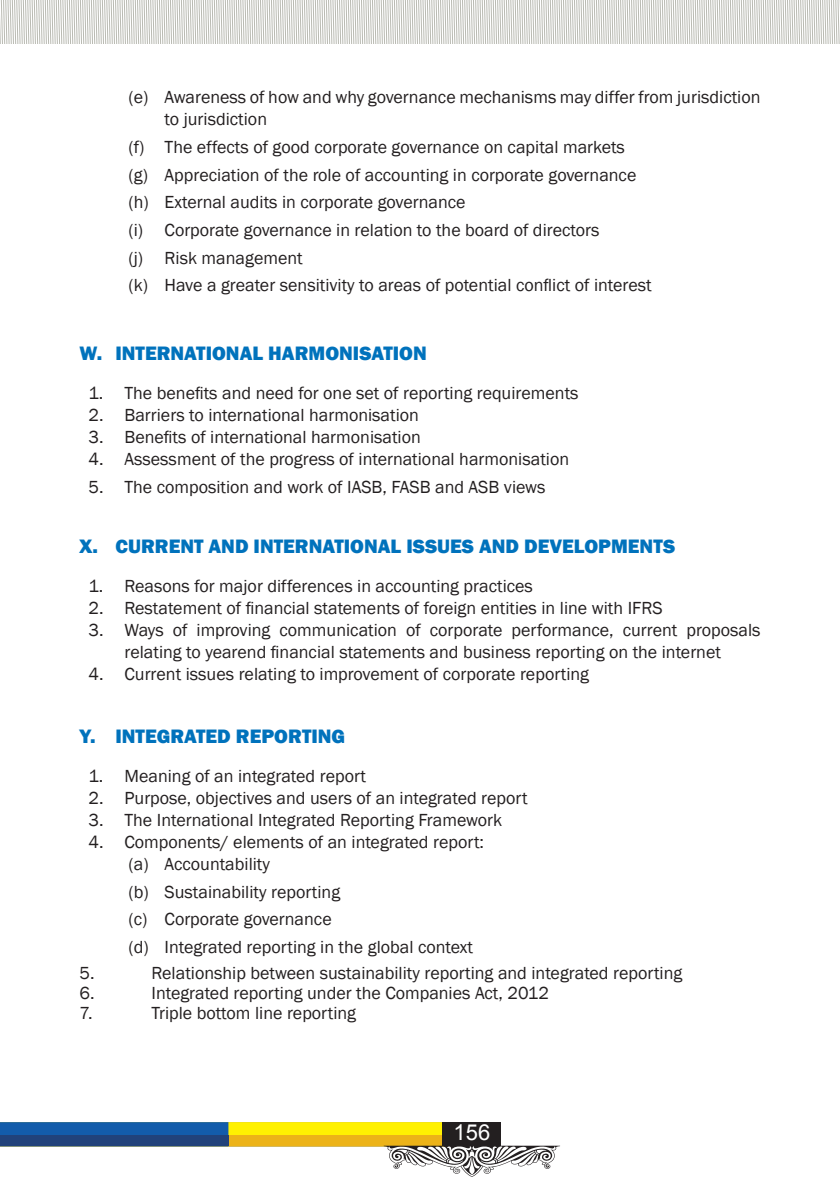
<style>
.page{position:relative;width:840px;height:1191px;background:#fff}
.page>*{position:absolute;margin:0;border:0;box-sizing:border-box;transform-origin:0 0}
.t1{font:22px "Arial";color:#fff}
.t2{font:800 20px "Franklin Gothic";color:#0072bc}
.t3{font:18px/27.6px "Franklin Gothic";color:#231f20}
</style>
<div class="page">
<svg style="left:0;top:0;width:840px;height:43px"></svg>
<svg style="left:0;top:1122px;width:560px;height:54px"></svg>
<p class="t3" style="left:164px;top:87px;width:597px;line-height:22px;text-indent:-36px">(e) Awareness of how and why governance mechanisms may differ from jurisdiction to jurisdiction</p>
<p class="t3" style="left:128px;top:134px;width:524px">(f) The effects of good corporate governance on capital markets<br>(g) Appreciation of the role of accounting in corporate governance (h) External audits in corporate governance<br>(i) Corporate governance in relation to the board of directors<br>(j) Risk management<br>(k) Have a greater sensitivity to areas of potential conflict of interest</p>
<p class="t2" style="left:79px;top:340px;width:348px">W. INTERNATIONAL HARMONISATION</p>
<p class="t3" style="left:88px;top:379px;width:491px">1. The benefits and need for one set of reporting requirements</p>
<p class="t3" style="left:88px;top:401px;width:332px">2. Barriers to international harmonisation</p>
<p class="t3" style="left:88px;top:423px;width:334px">3. Benefits of international harmonisation</p>
<p class="t3" style="left:88px;top:445px;width:482px">4. Assessment of the progress of international harmonisation</p>
<p class="t3" style="left:88px;top:474px;width:458px">5. The composition and work of IASB, FASB and ASB views</p>
<p class="t2" style="left:79px;top:534px;width:597px">X. CURRENT AND INTERNATIONAL ISSUES AND DEVELOPMENTS</p>
<p class="t3" style="left:88px;top:573px;width:446px">1. Reasons for major differences in accounting practices</p>
<p class="t3" style="left:88px;top:595px;width:575px">2. Restatement of financial statements of foreign entities in line with IFRS</p>
<p class="t3" style="left:88px;top:620px;width:673px;line-height:22px;text-align:center">3. Ways of improving communication of corporate performance, current proposals relating to yearend financial statements and business reporting on the internet</p>
<p class="t3" style="left:88px;top:661px;width:502px">4. Current issues relating to improvement of corporate reporting</p>
<p class="t2" style="left:79px;top:723px;width:267px">Y. INTEGRATED REPORTING</p>
<p class="t3" style="left:88px;top:762px;width:279px">1. Meaning of an integrated report</p>
<p class="t3" style="left:88px;top:784px;width:440px">2. Purpose, objectives and users of an integrated report</p>
<p class="t3" style="left:88px;top:806px;width:415px">3. The International Integrated Reporting Framework</p>
<p class="t3" style="left:128px;top:831px;width:357px;line-height:22px;text-indent:-40px">4. Components/ elements of an integrated report: (a) Accountability</p>
<p class="t3" style="left:128px;top:878px;width:346px">(b) Sustainability reporting<br>(c) Corporate governance<br>(d) Integrated reporting in the global context</p>
<p class="t3" style="left:79px;top:959px;width:17px">5.</p>
<p class="t3" style="left:151px;top:959px;width:532px">Relationship between sustainability reporting and integrated reporting</p>
<p class="t3" style="left:79px;top:979px;width:17px">6.</p>
<p class="t3" style="left:151px;top:979px;width:399px">Integrated reporting under the Companies Act, 2012</p>
<p class="t3" style="left:79px;top:999px;width:15px">7.</p>
<p class="t3" style="left:151px;top:999px;width:206px">Triple bottom line reporting</p>
<p class="t1" style="left:453px;top:1118px;width:38px">156</p>
</div>
